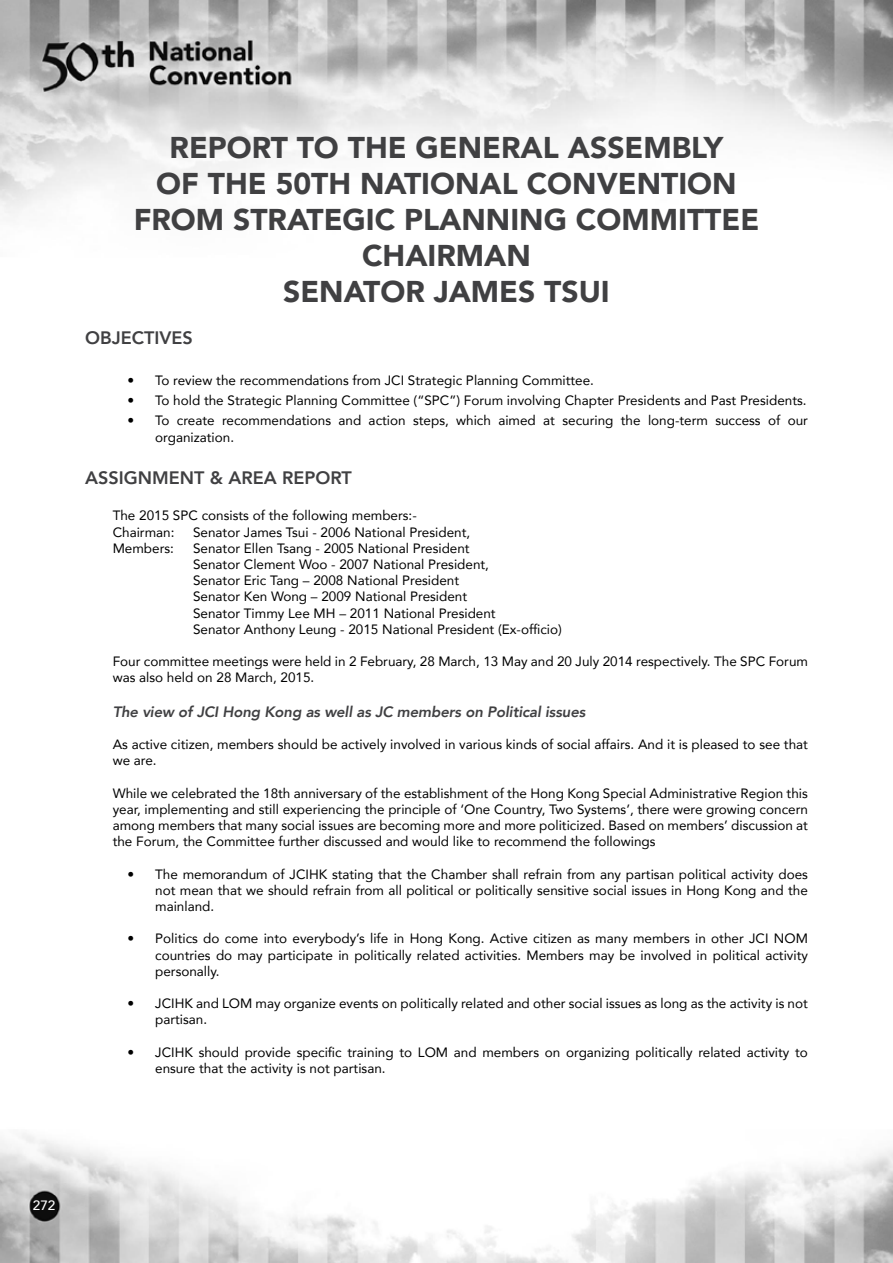
<style>
.page{position:relative;width:893px;height:1263px;background:#fff}
.page>*{position:absolute;margin:0;border:0;box-sizing:border-box;transform-origin:0 0}
.t1{font:900 30px/36px "Avenir";color:#404042;text-align:center}
.t2{font:800 18px "Avenir";color:#404042}
.t3{font:italic 800 15px "Avenir";letter-spacing:-.01em;color:#404042}
.t4{font:13.5px/16.2px "Avenir";color:#000}
.t5{font:500 13.5px "Avenir";color:#fff}
</style>
<div class="page">
<img style="left:0;top:0;width:893px;height:1263px">
<h1 class="t1" style="left:134px;top:128px;width:627px">REPORT TO THE GENERAL ASSEMBLY<br>OF THE 50TH NATIONAL CONVENTION<br>FROM STRATEGIC PLANNING COMMITTEE<br>CHAIRMAN<br>SENATOR JAMES TSUI</h1>
<h2 class="t2" style="left:85px;top:323px;width:109px">OBJECTIVES</h2>
<p class="t4" style="left:128px;top:371px;width:468px">• To review the recommendations from JCI Strategic Planning Committee.</p>
<p class="t4" style="left:128px;top:392px;width:680px">• To hold the Strategic Planning Committee (“SPC”) Forum involving Chapter Presidents and Past Presidents.</p>
<p class="t4" style="left:155px;top:412px;width:654px;text-indent:-28px">• To create recommendations and action steps, which aimed at securing the long-term success of our organization.</p>
<h2 class="t2" style="left:85px;top:463px;width:268px">ASSIGNMENT &amp; AREA REPORT</h2>
<p class="t4" style="left:113px;top:507px;width:306px">The 2015 SPC consists of the following members:-<br>Chairman:</p>
<p class="t4" style="left:193px;top:523px;width:279px">Senator James Tsui - 2006 National President,</p>
<p class="t4" style="left:113px;top:540px;width:63px">Members:</p>
<p class="t4" style="left:193px;top:540px;width:370px">Senator Ellen Tsang - 2005 National President<br>Senator Clement Woo - 2007 National President,<br>Senator Eric Tang – 2008 National President<br>Senator Ken Wong – 2009 National President<br>Senator Timmy Lee MH – 2011 National President<br>Senator Anthony Leung - 2015 National President (Ex-officio)</p>
<p class="t4" style="left:113px;top:653px;width:697px">Four committee meetings were held in 2 February, 28 March, 13 May and 20 July 2014 respectively. The SPC Forum was also held on 28 March, 2015.</p>
<p class="t3" style="left:113px;top:702px;width:474px">The view of JCI Hong Kong as well as JC members on Political issues</p>
<p class="t4" style="left:113px;top:736px;width:697px">As active citizen, members should be actively involved in various kinds of social affairs. And it is pleased to see that we are.</p>
<p class="t4" style="left:113px;top:784px;width:697px;text-align:justify">While we celebrated the 18th anniversary of the establishment of the Hong Kong Special Administrative Region this year, implementing and still experiencing the principle of ‘One Country, Two Systems’, there were growing concern among members that many social issues are becoming more and more politicized. Based on members’ discussion at the Forum, the Committee further discussed and would like to recommend the followings</p>
<p class="t4" style="left:155px;top:865px;width:654px;text-align:justify;text-indent:-28px">• The memorandum of JCIHK stating that the Chamber shall refrain from any partisan political activity does not mean that we should refrain from all political or politically sensitive social issues in Hong Kong and the mainland.</p>
<p class="t4" style="left:155px;top:930px;width:654px;text-align:justify;text-indent:-28px">• Politics do come into everybody’s life in Hong Kong. Active citizen as many members in other JCI NOM countries do may participate in politically related activities. Members may be involved in political activity personally.</p>
<p class="t4" style="left:155px;top:995px;width:654px;text-indent:-28px">• JCIHK and LOM may organize events on politically related and other social issues as long as the activity is not partisan.</p>
<p class="t4" style="left:155px;top:1044px;width:654px;text-indent:-28px">• JCIHK should provide specific training to LOM and members on organizing politically related activity to ensure that the activity is not partisan.</p>
<p class="t5" style="left:33px;top:1193px;width:24px">272</p>
</div>
